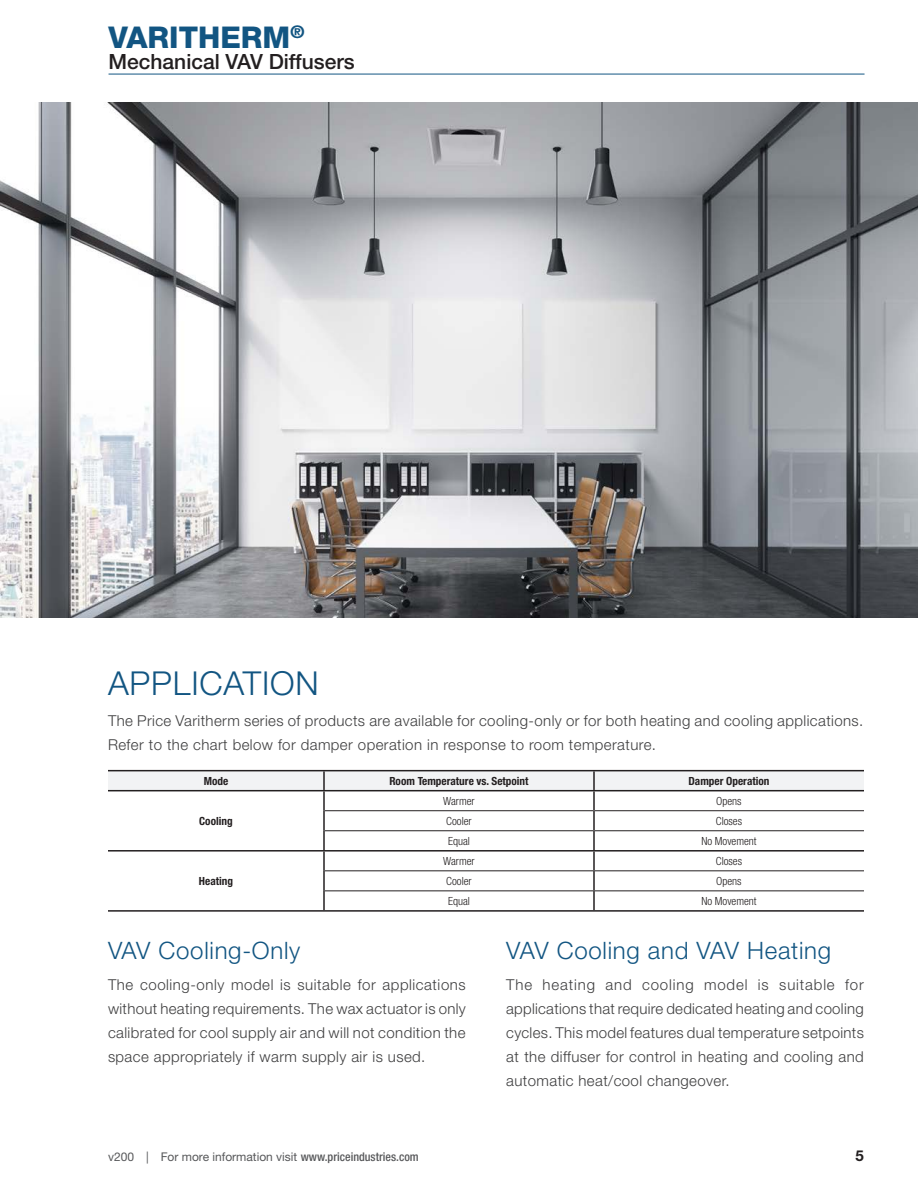
<style>
.page{position:relative;width:918px;height:1188px;background:#fff}
.page>*{position:absolute;margin:0;border:0;box-sizing:border-box;transform-origin:0 0}
.Special-Heading_2{font:300 33px "Helvetica Neue LT Std";letter-spacing:.025em;color:#125582}
.t1{font:800 30px "Helvetica Neue LT Std";color:#125582}
.Special-Heading_3{font:300 24px "Helvetica Neue LT Std";letter-spacing:.03em;color:#125582}
.t2{font:500 21px "Helvetica Neue LT Std";color:#231f20}
.Special-Body{font:300 15px/24px "Helvetica Neue LT Std";letter-spacing:.03em;color:#3e3e3f;text-align:justify}
.t3{font:700 15px "Helvetica Neue LT Std";color:#231f20}
.t4{font:12px "Helvetica Neue LT Std";color:#57585a}
.Table_-_Body{font:300 condensed 11.25px "Helvetica Neue LT Std";color:#231f20}
.Table_-_Header{font:700 condensed 11.25px "Helvetica Neue LT Std";color:#231f20}
.s1{font-weight:500;font-stretch:condensed}
</style>
<div class="page">
<hr style="left:325px;top:810px;width:268px;height:1px;background:#231f20">
<hr style="left:595px;top:810px;width:269px;height:1px;background:#231f20">
<hr style="left:325px;top:830px;width:268px;height:1px;background:#231f20">
<hr style="left:595px;top:830px;width:269px;height:1px;background:#231f20">
<hr style="left:325px;top:870px;width:268px;height:1px;background:#231f20">
<hr style="left:595px;top:870px;width:269px;height:1px;background:#231f20">
<hr style="left:325px;top:890px;width:268px;height:1px;background:#231f20">
<hr style="left:595px;top:890px;width:269px;height:1px;background:#231f20">
<hr style="left:108px;top:770px;width:216px;height:1px;background:#231f20">
<hr style="left:324px;top:770px;width:270px;height:1px;background:#231f20">
<hr style="left:594px;top:770px;width:270px;height:1px;background:#231f20">
<svg style="left:108px;top:771px;width:756px;height:19px"></svg>
<hr style="left:108px;top:790px;width:216px;height:1px;background:#231f20">
<hr style="left:324px;top:790px;width:270px;height:1px;background:#231f20">
<hr style="left:323px;top:791px;width:2px;height:20px;background:#231f20">
<hr style="left:594px;top:790px;width:270px;height:1px;background:#231f20">
<hr style="left:593px;top:791px;width:2px;height:20px;background:#231f20">
<hr style="left:323px;top:811px;width:2px;height:20px;background:#231f20">
<hr style="left:593px;top:811px;width:2px;height:20px;background:#231f20">
<hr style="left:108px;top:850px;width:216px;height:2px;background:#231f20">
<hr style="left:108px;top:910px;width:216px;height:2px;background:#231f20">
<hr style="left:324px;top:850px;width:270px;height:2px;background:#231f20">
<svg style="left:323px;top:831px;width:2px;height:40px"></svg>
<hr style="left:594px;top:850px;width:270px;height:2px;background:#231f20">
<svg style="left:593px;top:831px;width:2px;height:40px"></svg>
<hr style="left:323px;top:871px;width:2px;height:20px;background:#231f20">
<hr style="left:593px;top:871px;width:2px;height:20px;background:#231f20">
<svg style="left:323px;top:891px;width:2px;height:19px"></svg>
<svg style="left:593px;top:891px;width:2px;height:19px"></svg>
<hr style="left:324px;top:910px;width:270px;height:2px;background:#231f20">
<hr style="left:594px;top:910px;width:270px;height:2px;background:#231f20">
<img style="left:0;top:102px;width:918px;height:515px">
<hr style="left:109px;top:74px;width:756px;height:1px;background:#125582">
<h2 class="t1" style="left:109px;top:20px;width:197px">VARITHERM<sup>®</sup></h2>
<h3 class="t2" style="left:109px;top:49px;width:248px">Mechanical VAV Diffusers</h3>
<p class="Special-Heading_2" style="left:108px;top:663px;width:212px">APPLICATION</p>
<p class="Special-Body" style="left:108px;top:708px;width:757px">The Price Varitherm series of products are available for cooling-only or for both heating and cooling applications.<br>Refer to the chart below for damper operation in response to room temperature.</p>
<p class="Table_-_Header" style="left:204px;top:774px;width:26px">Mode</p>
<p class="Table_-_Header" style="left:389px;top:774px;width:141px">Room Temperature vs. Setpoint</p>
<p class="Table_-_Header" style="left:689px;top:774px;width:82px">Damper Operation</p>
<p class="Table_-_Header" style="left:199px;top:814px;width:35px">Cooling</p>
<p class="Table_-_Body" style="left:443px;top:794px;width:33px">Warmer</p>
<p class="Table_-_Body" style="left:716px;top:794px;width:27px">Opens</p>
<p class="Table_-_Body" style="left:446px;top:814px;width:27px">Cooler</p>
<p class="Table_-_Body" style="left:716px;top:814px;width:28px">Closes</p>
<p class="Table_-_Body" style="left:448px;top:834px;width:23px">Equal</p>
<p class="Table_-_Body" style="left:701px;top:834px;width:57px">No Movement</p>
<p class="Table_-_Header" style="left:199px;top:874px;width:36px">Heating</p>
<p class="Table_-_Body" style="left:443px;top:854px;width:33px">Warmer</p>
<p class="Table_-_Body" style="left:716px;top:854px;width:28px">Closes</p>
<p class="Table_-_Body" style="left:446px;top:874px;width:27px">Cooler</p>
<p class="Table_-_Body" style="left:716px;top:874px;width:27px">Opens</p>
<p class="Table_-_Body" style="left:448px;top:894px;width:23px">Equal</p>
<p class="Table_-_Body" style="left:701px;top:894px;width:57px">No Movement</p>
<p class="Special-Heading_3" style="left:108px;top:936px;width:194px">VAV Cooling-Only</p>
<p class="Special-Body" style="left:108px;top:972px;width:359px">The cooling-only model is suitable for applications without heating requirements. The wax actuator is only calibrated for cool supply air and will not condition the space appropriately if warm supply air is used.</p>
<p class="Special-Heading_3" style="left:506px;top:936px;width:326px">VAV Cooling and VAV Heating</p>
<p class="Special-Body" style="left:506px;top:972px;width:359px">The heating and cooling model is suitable for applications that require dedicated heating and cooling cycles. This model features dual temperature setpoints at the diffuser for control in heating and cooling and automatic heat/cool changeover.</p>
<p class="t4" style="left:108px;top:1150px;width:312px">v200 | For more information visit <span class="s1">www.priceindustries.com</span></p>
<p class="t3" style="left:856px;top:1146px;width:10px">5</p>
</div>
